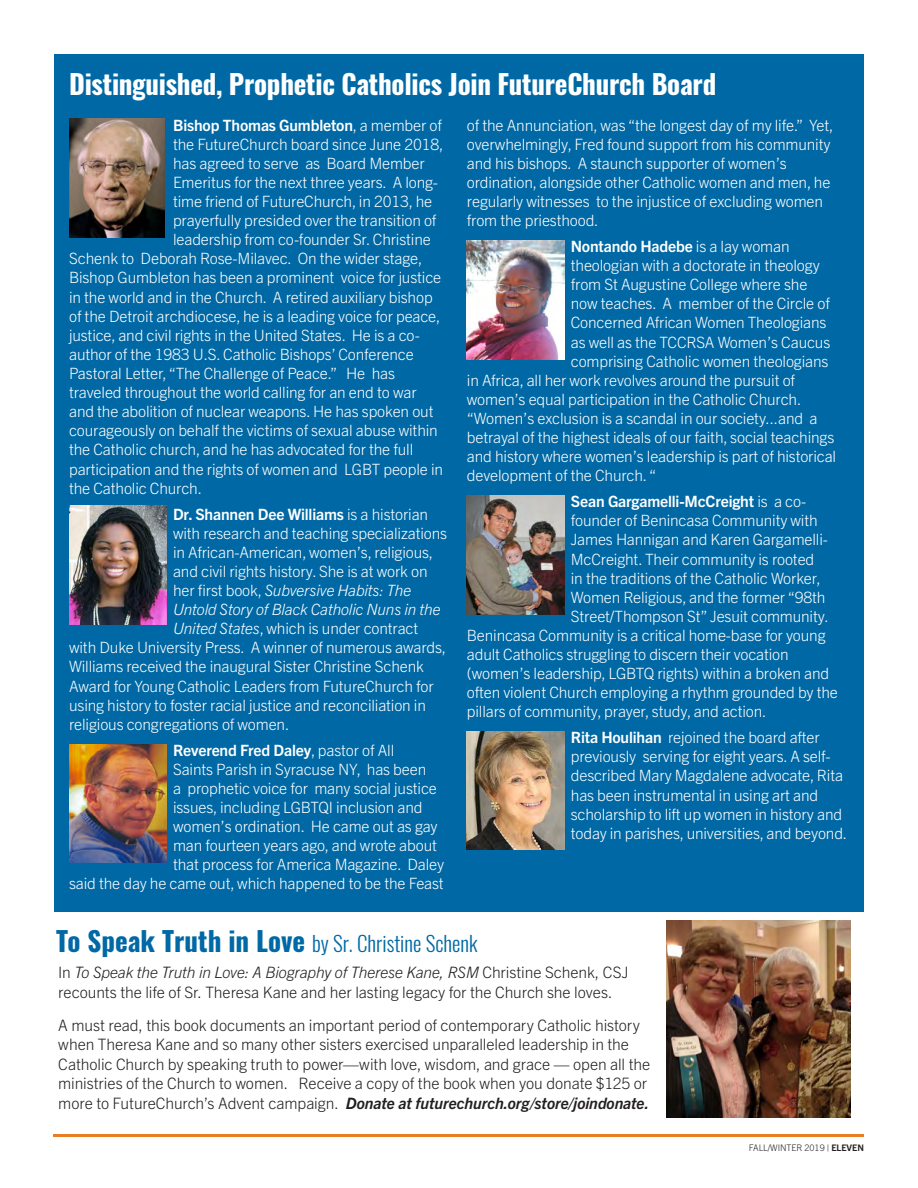
<style>
.page{position:relative;width:918px;height:1188px;background:#fff}
.page>*{position:absolute;margin:0;border:0;box-sizing:border-box;transform-origin:0 0}
.t1{font:700 27px "Oswald";letter-spacing:-.01em;color:#fff}
.t2{font:300 21px "Oswald";color:#0069a5}
.Body_Copy{font:300 15.75px/19.5px "Trade Gothic Next LT Pro";letter-spacing:-.005em;color:#231f20}
.t3{font:300 15.6px/19px "Trade Gothic Next LT Pro";letter-spacing:-.01em;color:#fff}
.t4{font:700 15.6px "Trade Gothic Next LT Pro";letter-spacing:-.01em;color:#fff}
.t5{font:italic 300 15.6px "Trade Gothic Next LT Pro";letter-spacing:-.01em;color:#fff}
.t6{font:300 9px "Trade Gothic Next LT Pro";color:#231f20}
.s1{font-weight:300}
.s2{font-style:normal}
.s3{font-style:italic}
.s4{font-weight:700}
.s5{font-weight:700;font-size:27px}
.s6{font-weight:700;font-style:italic}
</style>
<div class="page">
<div style="left:54px;top:54px;width:810px;height:858px;background:#0069a5"></div>
<img style="left:69px;top:118px;width:95px;height:119px">
<img style="left:69px;top:505px;width:97px;height:119px">
<img style="left:69px;top:744px;width:97px;height:119px">
<img style="left:467px;top:241px;width:97px;height:119px">
<img style="left:467px;top:496px;width:97px;height:119px">
<img style="left:467px;top:731px;width:97px;height:119px">
<img style="left:667px;top:920px;width:183px;height:197px">
<hr style="left:53px;top:1134px;width:811px;height:3px;background:#e97e24">
<p class="t1" style="left:69px;top:70px;width:649px">Distinguished, Prophetic Catholics Join FutureChurch Board</p>
<p class="t4" style="left:173px;top:114px;width:270px">Bishop Thomas Gumbleton<span class="s1">, a member of</span></p>
<p class="t3" style="left:173px;top:133px;width:272px">the FutureChurch board since June 2018,</p>
<p class="t3" style="left:173px;top:153px;width:253px">has agreed to serve as Board Member</p>
<p class="t3" style="left:173px;top:172px;width:267px">Emeritus for the next three years. A long-</p>
<p class="t3" style="left:173px;top:191px;width:261px">time friend of FutureChurch, in 2013, he</p>
<p class="t3" style="left:173px;top:210px;width:265px">prayerfully presided over the transition of</p>
<p class="t3" style="left:173px;top:229px;width:259px">leadership from co-founder Sr. Christine</p>
<p class="t3" style="left:69px;top:248px;width:355px">Schenk to Deborah Rose-Milavec. On the wider stage,</p>
<p class="t3" style="left:69px;top:267px;width:374px">Bishop Gumbleton has been a prominent voice for justice</p>
<p class="t3" style="left:69px;top:286px;width:365px">in the world and in the Church. A retired auxiliary bishop</p>
<p class="t3" style="left:69px;top:305px;width:373px">of the Detroit archdiocese, he is a leading voice for peace,</p>
<p class="t3" style="left:69px;top:325px;width:352px">justice, and civil rights in the United States. He is a co-</p>
<p class="t3" style="left:69px;top:344px;width:346px">author of the 1983 U.S. Catholic Bishops’ Conference</p>
<p class="t3" style="left:69px;top:363px;width:327px">Pastoral Letter, “The Challenge of Peace.” He has</p>
<p class="t3" style="left:69px;top:382px;width:349px">traveled throughout the world calling for an end to war</p>
<p class="t3" style="left:69px;top:401px;width:366px">and the abolition of nuclear weapons. He has spoken out</p>
<p class="t3" style="left:69px;top:420px;width:370px">courageously on behalf the victims of sexual abuse within</p>
<p class="t3" style="left:69px;top:439px;width:346px">the Catholic church, and he has advocated for the full</p>
<p class="t3" style="left:69px;top:458px;width:375px">participation and the rights of women and LGBT people in</p>
<p class="t3" style="left:69px;top:477px;width:134px">the Catholic Church.</p>
<p class="t4" style="left:173px;top:503px;width:257px">Dr. Shannen Dee Williams <span class="s1">is a historian</span></p>
<p class="t3" style="left:173px;top:522px;width:276px">with research and teaching specializations</p>
<p class="t3" style="left:173px;top:542px;width:262px">in African-American, women’s, religious,</p>
<p class="t3" style="left:173px;top:561px;width:256px">and civil rights history. She is at work on</p>
<p class="t5" style="left:173px;top:579px;width:240px"><span class="s2">her first book,</span> Subversive Habits: The</p>
<p class="t5" style="left:173px;top:599px;width:269px">Untold Story of Black Catholic Nuns in the</p>
<p class="t3" style="left:173px;top:618px;width:247px"><span class="s3">United States</span>, which is under contract</p>
<p class="t3" style="left:69px;top:637px;width:379px">with Duke University Press. A winner of numerous awards,</p>
<p class="t3" style="left:69px;top:656px;width:356px">Williams received the inaugural Sister Christine Schenk</p>
<p class="t3" style="left:69px;top:675px;width:366px">Award for Young Catholic Leaders from FutureChurch for</p>
<p class="t3" style="left:69px;top:694px;width:358px">using history to foster racial justice and reconciliation in</p>
<p class="t3" style="left:69px;top:713px;width:222px">religious congregations of women.</p>
<p class="t4" style="left:173px;top:739px;width:223px">Reverend Fred Daley<span class="s1">, pastor of All</span></p>
<p class="t3" style="left:173px;top:758px;width:255px">Saints Parish in Syracuse NY, has been</p>
<p class="t3" style="left:173px;top:778px;width:265px">a prophetic voice for many social justice</p>
<p class="t3" style="left:173px;top:797px;width:251px">issues, including LGBTQI inclusion and</p>
<p class="t3" style="left:173px;top:816px;width:266px">women’s ordination. He came out as gay</p>
<p class="t3" style="left:173px;top:835px;width:265px">man fourteen years ago, and wrote about</p>
<p class="t3" style="left:173px;top:854px;width:273px">that process for America Magazine. Daley</p>
<p class="t3" style="left:69px;top:873px;width:376px">said the day he came out, which happened to be the Feast</p>
<p class="t3" style="left:467px;top:114px;width:368px">of the Annunciation, was “the longest day of my life.” Yet, overwhelmingly, Fred found support from his community and his bishops. A staunch supporter of women’s ordination, alongside other Catholic women and men, he regularly witnesses to the injustice of excluding women from the priesthood.</p>
<p class="t4" style="left:571px;top:235px;width:220px">Nontando Hadebe <span class="s1">is a lay woman</span></p>
<p class="t3" style="left:571px;top:255px;width:250px">theologian with a doctorate in theology</p>
<p class="t3" style="left:571px;top:274px;width:238px">from St Augustine College where she</p>
<p class="t3" style="left:571px;top:293px;width:261px">now teaches. A member of the Circle of</p>
<p class="t3" style="left:571px;top:312px;width:257px">Concerned African Women Theologians</p>
<p class="t3" style="left:571px;top:331px;width:261px">as well as the TCCRSA Women’s Caucus</p>
<p class="t3" style="left:571px;top:350px;width:259px">comprising Catholic women theologians</p>
<p class="t3" style="left:467px;top:370px;width:330px">in Africa, all her work revolves around the pursuit of</p>
<p class="t3" style="left:467px;top:389px;width:336px">women’s equal participation in the Catholic Church.</p>
<p class="t3" style="left:467px;top:408px;width:352px">“Women’s exclusion is a scandal in our society...and a</p>
<p class="t3" style="left:467px;top:427px;width:369px">betrayal of the highest ideals of our faith, social teachings</p>
<p class="t3" style="left:467px;top:446px;width:371px">and history where women’s leadership is part of historical</p>
<p class="t3" style="left:467px;top:465px;width:191px">development of the Church. “</p>
<p class="t4" style="left:571px;top:491px;width:237px">Sean Gargamelli-McCreight <span class="s1">is a co-</span></p>
<p class="t3" style="left:571px;top:510px;width:248px">founder of Benincasa Community with</p>
<p class="t3" style="left:571px;top:529px;width:259px">James Hannigan and Karen Gargamelli-</p>
<p class="t3" style="left:571px;top:548px;width:245px">McCreight. Their community is rooted</p>
<p class="t3" style="left:571px;top:567px;width:251px">in the traditions of the Catholic Worker,</p>
<p class="t3" style="left:571px;top:586px;width:256px">Women Religious, and the former “98th</p>
<p class="t3" style="left:571px;top:606px;width:259px">Street/Thompson St” Jesuit community.</p>
<p class="t3" style="left:467px;top:625px;width:360px">Benincasa Community is a critical home-base for young</p>
<p class="t3" style="left:467px;top:644px;width:323px">adult Catholics struggling to discern their vocation</p>
<p class="t3" style="left:467px;top:663px;width:364px">(women’s leadership, LGBTQ rights) within a broken and</p>
<p class="t3" style="left:467px;top:682px;width:373px">often violent Church employing a rhythm grounded by the</p>
<p class="t3" style="left:467px;top:701px;width:301px">pillars of community, prayer, study, and action.</p>
<p class="t3" style="left:571px;top:727px;width:278px"><span class="s4">Rita Houlihan</span> rejoined the board after previously serving for eight years. A self&shy;described Mary Magdalene advocate, Rita has been instrumental in using art and scholarship to lift up women in history and today in parishes, universities, and beyond.</p>
<p class="t2" style="left:56px;top:925px;width:423px"><span class="s5">To Speak Truth in Love</span> by Sr. Christine Schenk</p>
<p class="Body_Copy" style="left:58px;top:962px;width:572px">In <span class="s3">To Speak the Truth in Love: A Biography of Therese Kane, RSM</span> Christine Schenk, CSJ recounts the life of Sr. Theresa Kane and her lasting legacy for the Church she loves.</p>
<p class="Body_Copy" style="left:58px;top:1014px;width:594px">A must read, this book documents an important period of contemporary Catholic history when Theresa Kane and so many other sisters exercised unparalleled leadership in the Catholic Church by speaking truth to power—with love, wisdom, and grace — open all the ministries of the Church to women. Receive a copy of the book when you donate $125 or more to FutureChurch’s Advent campaign. <span class="s6">Donate at futurechurch.org/store/joindonate.</span></p>
<p class="t6" style="left:749px;top:1142px;width:117px">FALL/WINTER 2019 | <span class="s4">ELEVEN</span></p>
</div>
